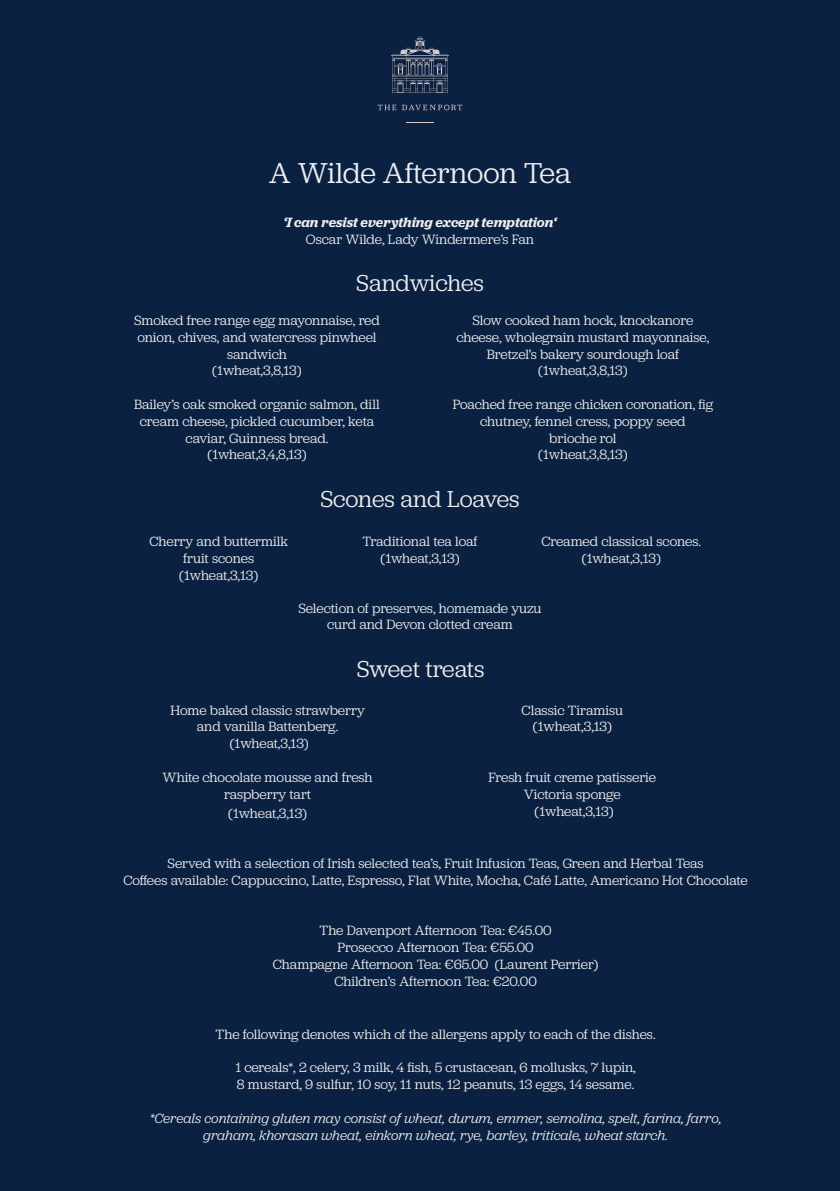
<style>
.page{position:relative;width:840px;height:1191px;background:#fff}
.page>*{position:absolute;margin:0;border:0;box-sizing:border-box;transform-origin:0 0}
.t1{font:30px "Jubilat";letter-spacing:-.005em;color:#efeef0}
.t2{font:24px "Jubilat";letter-spacing:-.005em;color:#efeef0}
.t3{font:14px/16.8px "Jubilat";color:#efeef0;text-align:center}
.t4{font:italic 14px/16.8px "Jubilat";color:#efeef0;text-align:center}
.t5{font:italic 600 14px "Jubilat";color:#efeef0}
</style>
<div class="page">
<div style="left:0;top:0;width:839px;height:1191px;background:#0a2141"></div>
<svg style="left:406px;top:122px;width:27px;height:1px"></svg>
<svg style="left:377px;top:105px;width:19px;height:5px"></svg>
<svg style="left:402px;top:105px;width:60px;height:5px"></svg>
<svg style="left:391px;top:37px;width:57px;height:56px"></svg>
<h1 class="t1" style="left:269px;top:155px;width:303px">A Wilde Afternoon Tea</h1>
<p class="t5" style="left:283px;top:213px;width:274px">‘I can resist everything except temptation‘</p>
<p class="t3" style="left:306px;top:230px;width:229px">Oscar Wilde, Lady Windermere’s Fan</p>
<h2 class="t2" style="left:356px;top:268px;width:129px">Sandwiches</h2>
<p class="t3" style="left:134px;top:311px;width:247px">Smoked free range egg mayonnaise, red onion, chives, and watercress pinwheel sandwich<br>(1wheat,3,8,13)</p>
<p class="t3" style="left:134px;top:395px;width:247px">Bailey’s oak smoked organic salmon, dill cream cheese, pickled cucumber, keta caviar, Guinness bread.<br>(1wheat,3,4,8,13)</p>
<p class="t3" style="left:456px;top:311px;width:254px">Slow cooked ham hock, knockanore cheese, wholegrain mustard mayonnaise,<br>Bretzel’s bakery sourdough loaf (1wheat,3,8,13)</p>
<p class="t3" style="left:452px;top:395px;width:262px">Poached free range chicken coronation, fig chutney, fennel cress, poppy seed<br>brioche rol<br>(1wheat,3,8,13)</p>
<h2 class="t2" style="left:320px;top:484px;width:201px">Scones and Loaves</h2>
<p class="t3" style="left:149px;top:532px;width:140px">Cherry and buttermilk fruit scones (1wheat,3,13)</p>
<p class="t3" style="left:362px;top:532px;width:117px">Traditional tea loaf (1wheat,3,13)</p>
<p class="t3" style="left:298px;top:599px;width:245px">Selection of preserves, homemade yuzu curd and Devon clotted cream</p>
<p class="t3" style="left:541px;top:532px;width:161px">Creamed classical scones. (1wheat,3,13)</p>
<h2 class="t2" style="left:356px;top:654px;width:129px">Sweet treats</h2>
<p class="t3" style="left:170px;top:701px;width:196px">Home baked classic strawberry and vanilla Battenberg. (1wheat,3,13)</p>
<p class="t3" style="left:162px;top:768px;width:211px">White chocolate mousse and fresh raspberry tart</p>
<p class="t3" style="left:228px;top:804px;width:80px">(1wheat,3,13)</p>
<p class="t3" style="left:521px;top:701px;width:103px">Classic Tiramisu (1wheat,3,13)</p>
<p class="t3" style="left:488px;top:768px;width:169px">Fresh fruit creme patisserie<br>Victoria sponge (1wheat,3,13)</p>
<p class="t3" style="left:123px;top:854px;width:625px">Served with a selection of Irish selected tea’s, Fruit Infusion Teas, Green and Herbal Teas<br>Coffees available: Cappuccino, Latte, Espresso, Flat White, Mocha, Café Latte, Americano Hot Chocolate</p>
<p class="t3" style="left:272px;top:921px;width:327px">The Davenport Afternoon Tea: €45.00<br>Prosecco Afternoon Tea: €55.00<br>Champagne Afternoon Tea: €65.00 (Laurent Perrier)<br>Children’s Afternoon Tea: €20.00</p>
<p class="t3" style="left:215px;top:1025px;width:441px">The following denotes which of the allergens apply to each of the dishes.</p>
<p class="t3" style="left:235px;top:1059px;width:402px;text-align:left">1 cereals*, 2 celery, 3 milk, 4 fish, 5 crustacean, 6 mollusks, 7 lupin,<br>8 mustard, 9 sulfur, 10 soy, 11 nuts, 12 peanuts, 13 eggs, 14 sesame.</p>
<p class="t4" style="left:149px;top:1109px;width:573px">*Cereals containing gluten may consist of wheat, durum, emmer, semolina, spelt, farina, farro, graham, khorasan wheat, einkorn wheat, rye, barley, triticale, wheat starch.</p>
</div>
